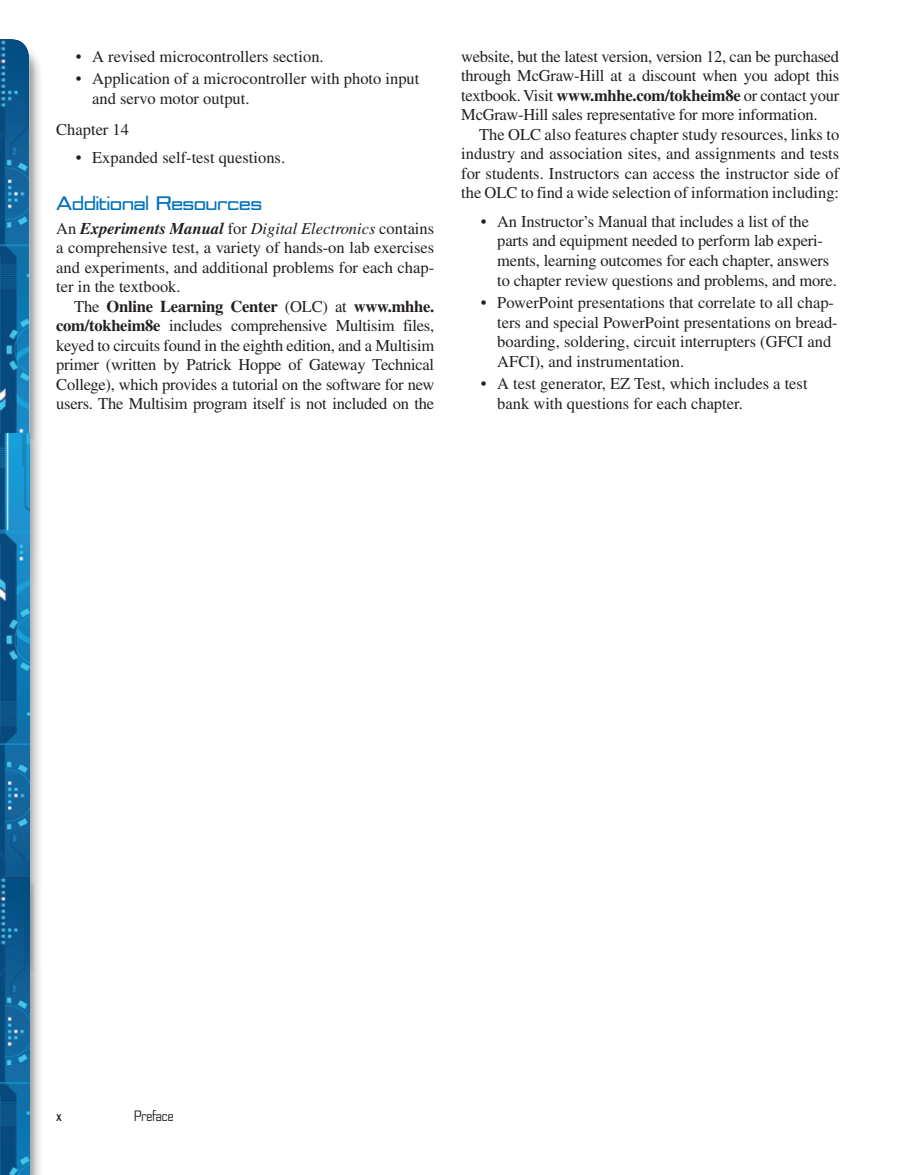
<style>
.page{position:relative;width:918px;height:1175px;background:#fff}
.page>*{position:absolute;margin:0;border:0;box-sizing:border-box;transform-origin:0 0}
.t1{font:19.5px "Nesobrite Se Bl";color:#0072bc}
.t2{font:16.5px/19.5px "Times LT Std";color:#231f20;text-align:justify}
.t3{font:15px "Nesobrite Sc";color:#231f20}
.t4{font:15px "Nesobrite Sc Bl";color:#231f20}
.s1{font-weight:700;font-style:italic}
.s2{font-style:italic}
.s3{font-weight:700}
</style>
<div class="page">
<img style="left:0;top:49px;width:35px;height:390px">
<img style="left:0;top:39px;width:29px;height:18px">
<img style="left:29px;top:579px;width:6px;height:303px">
<img style="left:29px;top:439px;width:6px;height:140px">
<img style="left:0;top:434px;width:29px;height:442px">
<img style="left:29px;top:974px;width:6px;height:200px">
<img style="left:29px;top:882px;width:6px;height:92px">
<img style="left:0;top:876px;width:29px;height:298px">
<p class="t2" style="left:76px;top:48px;width:249px">• A revised microcontrollers section.</p>
<p class="t2" style="left:92px;top:71px;width:329px;text-indent:-16px">• Application of a microcontroller with photo input and servo motor output.</p>
<p class="t2" style="left:56px;top:121px;width:74px">Chapter 14</p>
<p class="t2" style="left:76px;top:149px;width:211px">• Expanded self-test questions.</p>
<p class="t1" style="left:56px;top:195px;width:207px">Additional Resources</p>
<p class="t2" style="left:56px;top:220px;width:380px">An <span class="s1">Experiments Manual</span> for <span class="s2">Digital Electronics</span> contains a comprehensive test, a variety of hands-on lab exercises and experiments, and additional problems for each chap&shy;ter in the textbook.</p>
<p class="t2" style="left:56px;top:298px;width:380px;text-indent:18px">The <span class="s3">Online Learning Center</span> (OLC) at <span class="s3">www.mhhe. com/tokheim8e</span> includes comprehensive Multisim files, keyed to circuits found in the eighth edition, and a Multisim primer (written by Patrick Hoppe of Gateway Technical College), which provides a tutorial on the software for new users. The Multisim program itself is not included on the</p>
<p class="t2" style="left:461px;top:48px;width:380px">website, but the latest version, version 12, can be purchased through McGraw-Hill at a discount when you adopt this textbook. Visit <span class="s3">www.mhhe.com/tokheim8e</span> or contact your McGraw-Hill sales representative for more information.</p>
<p class="t2" style="left:461px;top:126px;width:380px;text-indent:18px">The OLC also features chapter study resources, links to industry and association sites, and assignments and tests for students. Instructors can access the instructor side of the OLC to find a wide selection of information including:</p>
<p class="t2" style="left:497px;top:213px;width:341px;text-align:left;text-indent:-16px">• An Instructor’s Manual that includes a list of the parts and equipment needed to perform lab experi&shy;ments, learning outcomes for each chapter, answers to chapter review questions and problems, and more.</p>
<p class="t2" style="left:497px;top:294px;width:342px;text-align:left;text-indent:-16px">• PowerPoint presentations that correlate to all chap&shy;ters and special PowerPoint presentations on bread&shy;boarding, soldering, circuit interrupters (GFCI and AFCI), and instrumentation.</p>
<p class="t2" style="left:497px;top:375px;width:312px;text-indent:-16px">• A test generator, EZ Test, which includes a test bank with questions for each chapter.</p>
<p class="t4" style="left:56px;top:1110px;width:7px">x</p>
<p class="t3" style="left:134px;top:1110px;width:41px">Preface</p>
</div>
